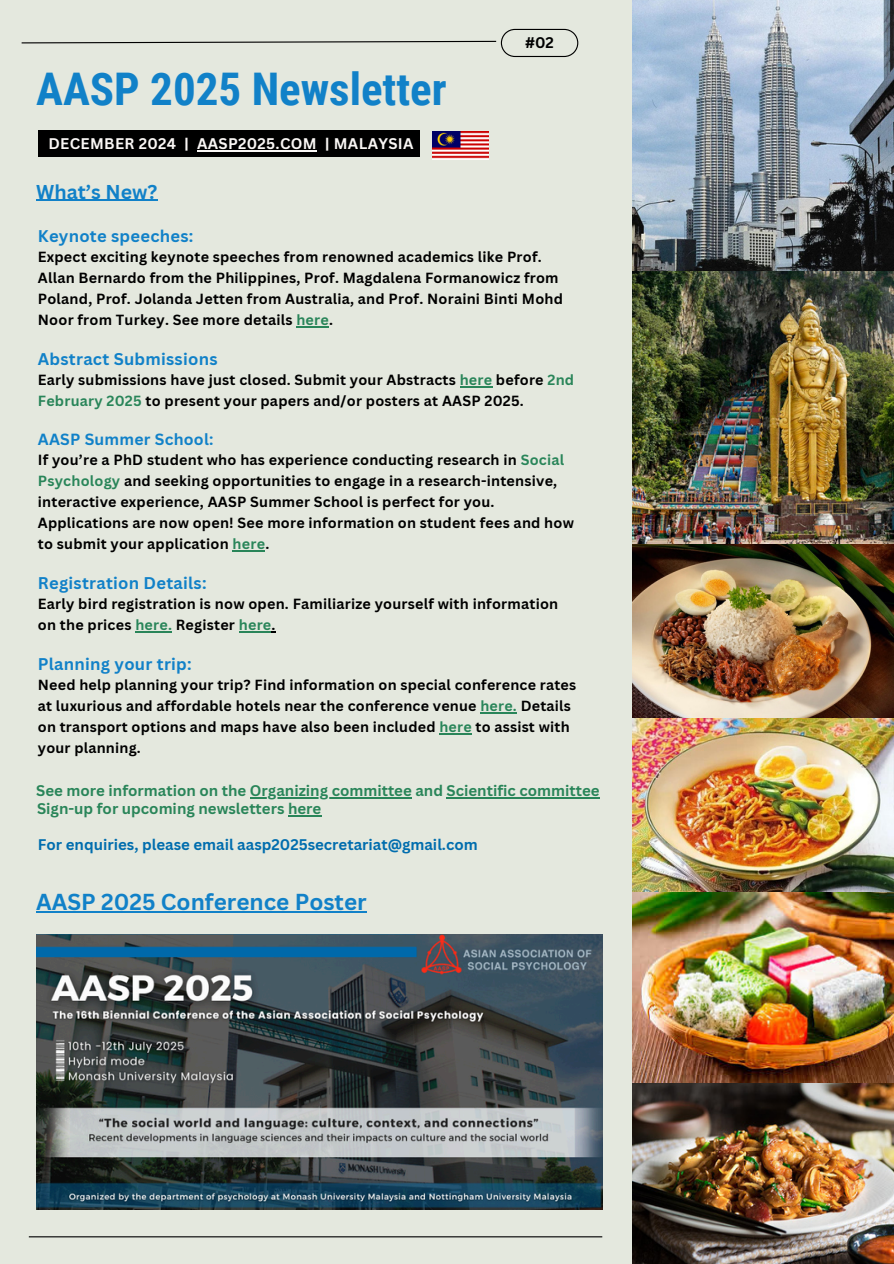
<style>
.page{position:relative;width:894px;height:1264px;background:#fff}
.page>*{position:absolute;margin:0;border:0;box-sizing:border-box;transform-origin:0 0}
.t1{font:700 45px "Roboto Condensed";color:#1181c8}
.t2{font:700 22.5px "Canva Sans";color:#1181c8}
.t3{font:700 19.5px "Canva Sans";color:#1181c8}
.t4{font:700 16.5px "Canva Sans";letter-spacing:.015em;color:#1181c8}
.t5{font:700 15.75px "Canva Sans";letter-spacing:.015em;color:#1181c8}
.t6{font:700 15px "Canva Sans";color:#298559}
.t7{font:700 15px "Canva Sans";color:#006dae}
.t8{font:700 15px "Canva Sans";letter-spacing:.02em;color:#faf7f5}
.t9{font:700 15px "Canva Sans";color:#000}
.t10{font:700 14.25px/21px "Canva Sans";letter-spacing:.015em;color:#000}
.s1{color:#298559}
</style>
<div class="page">
<div style="left:0;top:0;width:893px;height:1263px;background:#e4e8de"></div>
<hr style="left:29px;top:1236px;width:573px;height:1px;background:#000">
<svg style="left:21px;top:29px;width:557px;height:28px"></svg>
<img style="left:36px;top:934px;width:566px;height:275px">
<img style="left:632px;top:0;width:261px;height:1263px">
<hr style="left:261px;top:797px;width:151px;height:1px;background:#298559">
<hr style="left:446px;top:797px;width:153px;height:1px;background:#298559">
<hr style="left:296px;top:326px;width:33px;height:1px;background:#298559">
<hr style="left:459px;top:386px;width:33px;height:1px;background:#298559">
<hr style="left:232px;top:550px;width:33px;height:1px;background:#298559">
<hr style="left:135px;top:631px;width:37px;height:1px;background:#298559">
<hr style="left:239px;top:631px;width:32px;height:1px;background:#298559">
<hr style="left:480px;top:712px;width:37px;height:1px;background:#298559">
<hr style="left:439px;top:733px;width:33px;height:1px;background:#298559">
<img style="left:432px;top:131px;width:56px;height:28px">
<div style="left:39px;top:130px;width:380px;height:27px;background:#000"></div>
<hr style="left:197px;top:150px;width:120px;height:1px;background:#faf7f5">
<hr style="left:36px;top:911px;width:330px;height:1px;background:#1181c8">
<hr style="left:288px;top:815px;width:33px;height:1px;background:#298559">
<hr style="left:36px;top:200px;width:121px;height:1px;background:#1181c8">
<p class="t1" style="left:36px;top:63px;width:412px">AASP 2025 Newsletter</p>
<p class="t8" style="left:49px;top:133px;width:269px">DECEMBER 2024 | AASP2025.COM</p>
<p class="t8" style="left:325px;top:133px;width:90px">| MALAYSIA</p>
<h3 class="t3" style="left:36px;top:178px;width:123px">What’s New?</h3>
<p class="t9" style="left:525px;top:32px;width:30px">#02</p>
<p class="t4" style="left:38px;top:224px;width:157px">Keynote speeches:</p>
<p class="t10" style="left:38px;top:246px;width:526px">Expect exciting keynote speeches from renowned academics like Prof.<br>Allan Bernardo from the Philippines, Prof. Magdalena Formanowicz from Poland, Prof. Jolanda Jetten from Australia, and Prof. Noraini Binti Mohd Noor from Turkey. See more details <span class="s1">here</span>.</p>
<p class="t4" style="left:38px;top:347px;width:181px">Abstract Submissions</p>
<p class="t10" style="left:38px;top:369px;width:537px">Early submissions have just closed. Submit your Abstracts <span class="s1">here</span> before <span class="s1">2nd<br>February 2025</span> to present your papers and/or posters at AASP 2025.</p>
<p class="t5" style="left:38px;top:428px;width:177px">AASP Summer School:</p>
<p class="t10" style="left:38px;top:449px;width:537px">If you’re a PhD student who has experience conducting research in <span class="s1">Social Psychology</span> and seeking opportunities to engage in a research-intensive, interactive experience, AASP Summer School is perfect for you.<br>Applications are now open! See more information on student fees and how to submit your application <span class="s1">here</span>.</p>
<p class="t4" style="left:38px;top:571px;width:170px">Registration Details:</p>
<p class="t10" style="left:38px;top:593px;width:521px">Early bird registration is now open. Familiarize yourself with information on the prices <span class="s1">here.</span> Register <span class="s1">here</span>.</p>
<h2 class="t4" style="left:38px;top:652px;width:155px">Planning your trip:</h2>
<p class="t10" style="left:38px;top:674px;width:539px">Need help planning your trip? Find information on special conference rates at luxurious and affordable hotels near the conference venue <span class="s1">here.</span> Details on transport options and maps have also been included <span class="s1">here</span> to assist with your planning.</p>
<p class="t6" style="left:36px;top:780px;width:564px">See more information on the Organizing committee and Scientific committee</p>
<p class="t6" style="left:37px;top:797px;width:286px">Sign-up for upcoming newsletters here</p>
<p class="t7" style="left:38px;top:833px;width:441px">For enquiries, please email aasp2025secretariat@gmail.com</p>
<p class="t2" style="left:36px;top:886px;width:332px">AASP 2025 Conference Poster</p>
</div>
